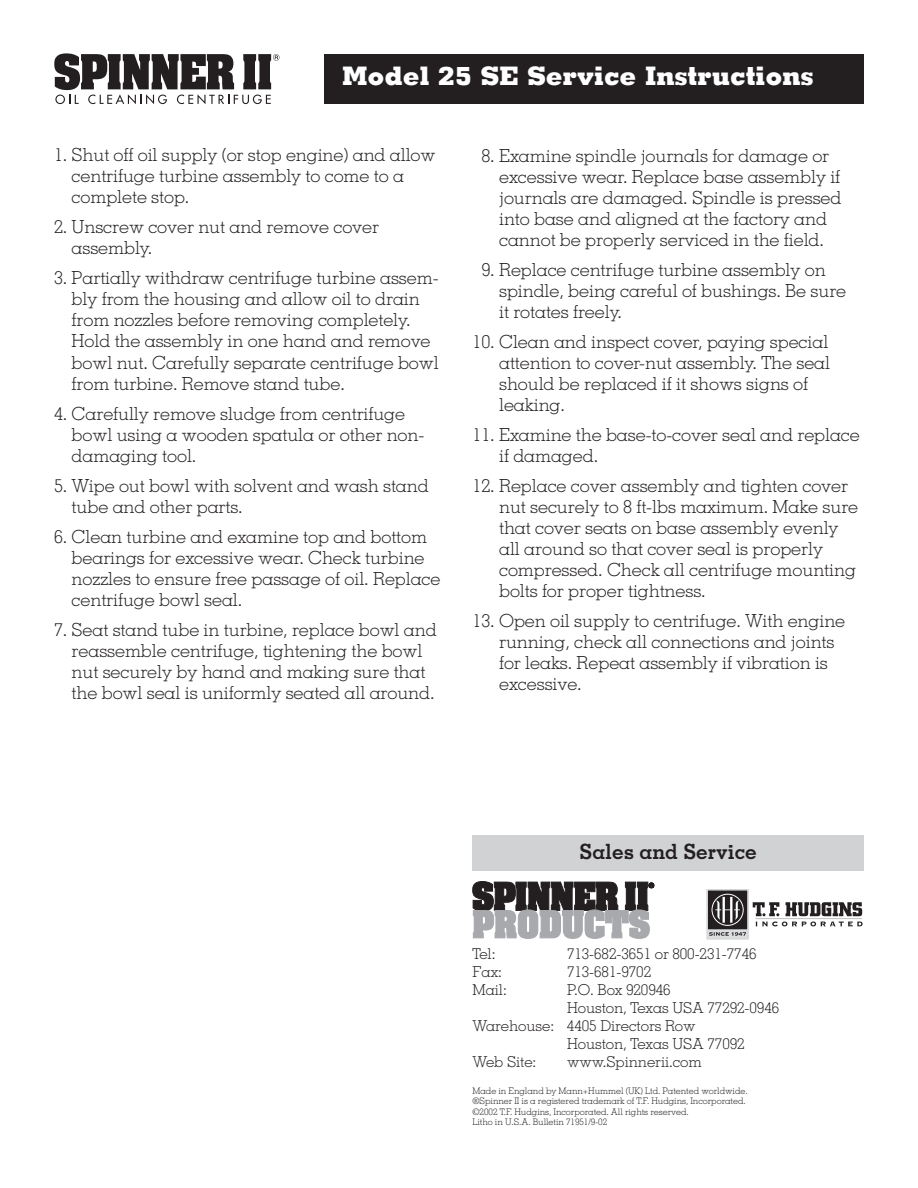
<style>
.page{position:relative;width:918px;height:1188px;background:#fff}
.page>*{position:absolute;margin:0;border:0;box-sizing:border-box;transform-origin:0 0}
.t1{font:800 25.5px "Memphis";color:#fff}
.t2{font:700 21px "Memphis";color:#231f20}
.t3{font:300 18px/21px "Memphis";letter-spacing:-.005em;color:#231f20}
.t4{font:300 15px "Memphis";letter-spacing:-.005em;color:#231f20}
.t5{font:300 9px/10.5px "Memphis";letter-spacing:-.005em;color:#231f20}
.s1{color:#fff}
</style>
<div class="page">
<div style="left:472px;top:836px;width:392px;height:36px;background:#d1d2d4"></div>
<div style="left:707px;top:889px;width:41px;height:50px;background:#dcdddf"></div>
<div style="left:707px;top:890px;width:41px;height:40px;background:#231f20"></div>
<div style="left:707px;top:889px;width:41px;height:41px;border:1px solid #dcdddf"></div>
<svg style="left:709px;top:932px;width:37px;height:4px"></svg>
<svg style="left:753px;top:902px;width:110px;height:25px"></svg>
<hr style="left:755px;top:918px;width:107px;height:1px;background:#bcbdc0">
<div style="left:707px;top:889px;width:42px;height:50px;border:1px solid #dcdddf"></div>
<svg style="left:715px;top:897px;width:25px;height:26px"></svg>
<div style="left:712px;top:894px;width:32px;height:32px;border:1px solid #fff;border-radius:50%"></div>
<svg style="left:472px;top:881px;width:182px;height:58px"></svg>
<svg style="left:54px;top:53px;width:226px;height:51px"></svg>
<div style="left:324px;top:54px;width:540px;height:50px;background:#231f20"></div>
<h1 class="t1" style="left:342px;top:67px;width:473px">Model 25 SE Service Instructions</h1>
<p class="t3" style="left:72px;top:146px;width:365px;text-indent:-18px">1. Shut off oil supply (or stop engine) and allow centrifuge turbine assembly to come to a complete stop.</p>
<p class="t3" style="left:72px;top:218px;width:309px;text-indent:-18px">2. Unscrew cover nut and remove cover assembly.</p>
<p class="t3" style="left:72px;top:269px;width:369px;text-indent:-18px">3. Partially withdraw centrifuge turbine assem&shy;bly from the housing and allow oil to drain from nozzles before removing completely.<br>Hold the assembly in one hand and remove bowl nut. Carefully separate centrifuge bowl from turbine. Remove stand tube.</p>
<p class="t3" style="left:72px;top:404px;width:354px;text-indent:-18px">4. Carefully remove sludge from centrifuge bowl using a wooden spatula or other non&shy;damaging tool.</p>
<p class="t3" style="left:72px;top:476px;width:359px;text-indent:-18px">5. Wipe out bowl with solvent and wash stand tube and other parts.</p>
<p class="t3" style="left:72px;top:527px;width:370px;text-indent:-18px">6. Clean turbine and examine top and bottom bearings for excessive wear. Check turbine nozzles to ensure free passage of oil. Replace centrifuge bowl seal.</p>
<p class="t3" style="left:72px;top:620px;width:367px;text-indent:-18px">7. Seat stand tube in turbine, replace bowl and reassemble centrifuge, tightening the bowl nut securely by hand and making sure that the bowl seal is uniformly seated all around.</p>
<p class="t3" style="left:499px;top:146px;width:344px;text-indent:-27px"><span class="s1">1</span>8. Examine spindle journals for damage or excessive wear. Replace base assembly if journals are damaged. Spindle is pressed into base and aligned at the factory and cannot be properly serviced in the field.</p>
<p class="t3" style="left:499px;top:260px;width:349px;text-indent:-27px"><span class="s1">1</span>9. Replace centrifuge turbine assembly on spindle, being careful of bushings. Be sure it rotates freely.</p>
<p class="t3" style="left:499px;top:332px;width:333px;text-indent:-27px">10. Clean and inspect cover, paying special attention to cover-nut assembly. The seal should be replaced if it shows signs of leaking.</p>
<p class="t3" style="left:499px;top:425px;width:362px;text-indent:-27px">11. Examine the base-to-cover seal and replace if damaged.</p>
<p class="t3" style="left:499px;top:476px;width:361px;text-indent:-27px">12. Replace cover assembly and tighten cover nut securely to 8 ft-lbs maximum. Make sure that cover seats on base assembly evenly all around so that cover seal is properly compressed. Check all centrifuge mounting bolts for proper tightness.</p>
<p class="t3" style="left:499px;top:611px;width:348px;text-indent:-27px">13. Open oil supply to centrifuge. With engine running, check all connections and joints for leaks. Repeat assembly if vibration is excessive.</p>
<p class="t2" style="left:580px;top:844px;width:179px">Sales and Service</p>
<p class="t4" style="left:472px;top:948px;width:24px">Tel:</p>
<p class="t4" style="left:567px;top:948px;width:191px">713-682-3651 or 800-231-7746</p>
<p class="t4" style="left:472px;top:966px;width:31px">Fax:</p>
<p class="t4" style="left:567px;top:966px;width:86px">713-681-9702</p>
<p class="t4" style="left:472px;top:984px;width:36px">Mail:</p>
<p class="t4" style="left:567px;top:984px;width:105px">P.O. Box 920946</p>
<p class="t4" style="left:567px;top:1002px;width:214px">Houston, Texas USA 77292-0946</p>
<p class="t4" style="left:472px;top:1020px;width:225px">Warehouse: 4405 Directors Row</p>
<p class="t4" style="left:567px;top:1038px;width:179px">Houston, Texas USA 77092</p>
<p class="t4" style="left:472px;top:1056px;width:65px">Web Site:</p>
<p class="t4" style="left:567px;top:1056px;width:136px">www.Spinnerii.com</p>
<p class="t5" style="left:472px;top:1086px;width:277px">Made in England by Mann+Hummel (UK) Ltd. Patented worldwide. ®Spinner II is a registered trademark of T.F. Hudgins, Incorporated. ©2002 T.F. Hudgins, Incorporated. All rights reserved.<br>Litho in U.S.A. Bulletin 71951/9-02</p>
</div>
